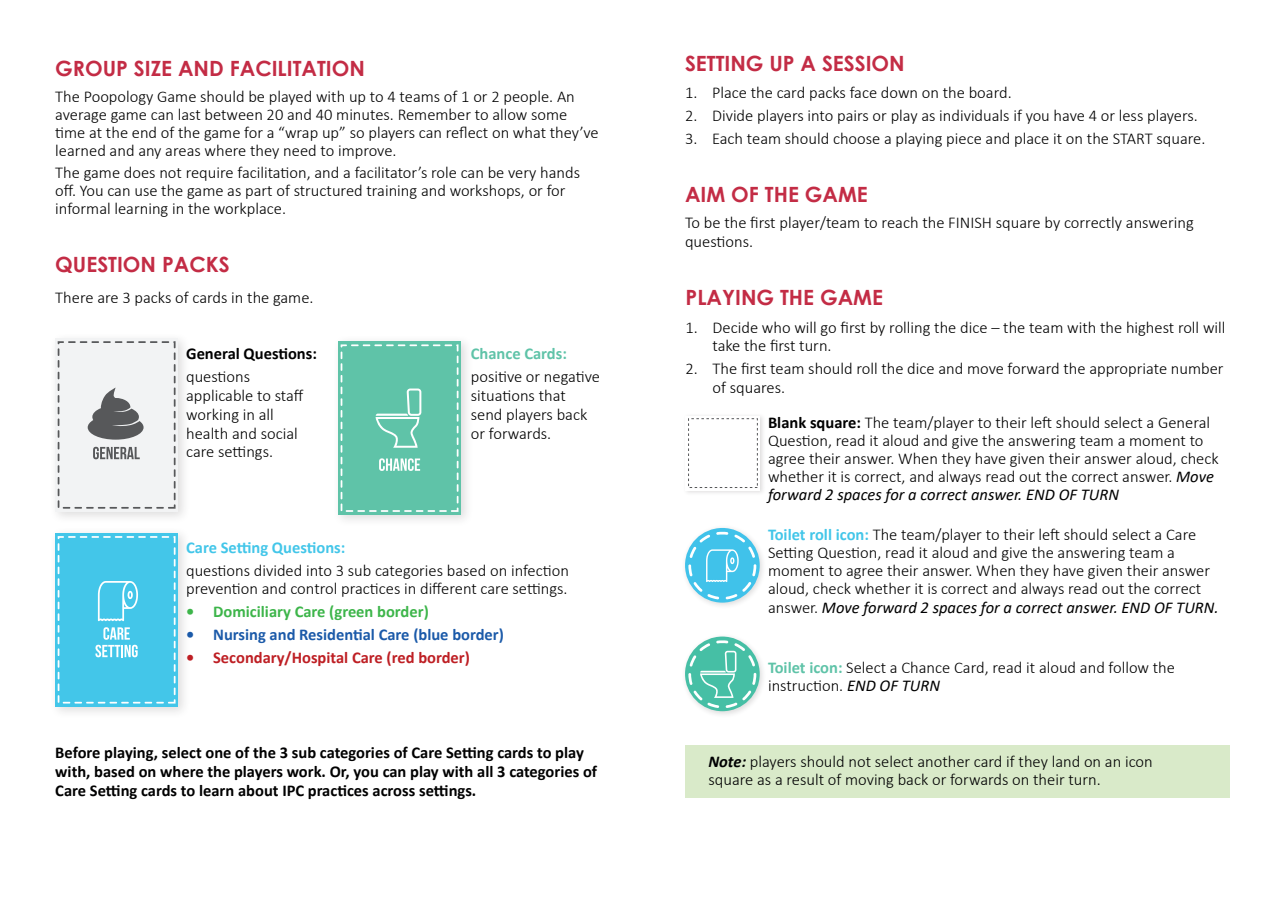
<style>
.page{position:relative;width:1285px;height:919px;background:#fff}
.page>*{position:absolute;margin:0;border:0;box-sizing:border-box;transform-origin:0 0}
.sub-heading{font:700 21px "Century Gothic";color:#c32c45}
.body{font:300 16.5px/18.8px "Calibri";color:#000001}
.body-2{font:700 16.5px/18.8px "Calibri";color:#000001}
.t1{font:700 16.5px "Calibri";color:#1b5aa9}
.t2{font:700 16.5px "Calibri";color:#be1f24}
.t3{font:700 16.5px "Calibri";color:#3db54a}
.body-3{font:700 16.5px "Calibri";color:#43c6e9}
.body-4{font:700 16.5px "Calibri";color:#5fc3a8}
.s1{font-weight:700}
.s2{font-weight:400;font-style:italic}
.s3{font-weight:700;color:#43c6e9}
.s4{font-weight:700;color:#5fc3a8}
.s5{font-weight:700;font-style:italic}
</style>
<div class="page">
<div style="left:685px;top:745px;width:544px;height:53px;background:#d9eac9"></div>
<div style="left:49px;top:526px;width:141px;height:193px;background:#231f20;opacity:.15"></div>
<svg style="left:55px;top:532px;width:123px;height:174px;fill:#43c6e9"></svg>
<svg style="left:58px;top:536px;width:117px;height:167px"></svg>
<div style="left:332px;top:335px;width:141px;height:192px;background:#231f20;opacity:.15"></div>
<div style="left:338px;top:341px;width:123px;height:174px;background:#5fc3a8"></div>
<svg style="left:340px;top:344px;width:118px;height:168px"></svg>
<div style="left:49px;top:332px;width:141px;height:192px;background:#231f20;opacity:.15"></div>
<svg style="left:55px;top:338px;width:123px;height:174px;fill:#f2f3f4"></svg>
<svg style="left:58px;top:341px;width:117px;height:167px"></svg>
<div style="left:682px;top:412px;width:84px;height:84px;background:#231f20;opacity:.15"></div>
<div style="left:685px;top:415px;width:75px;height:75px;background:#fff"></div>
<svg style="left:688px;top:418px;width:69px;height:70px"></svg>
<div style="left:681px;top:524px;width:85px;height:85px;background:#231f20;opacity:.15"></div>
<div style="left:685px;top:528px;width:74px;height:74px;background:#40c2ea;border-radius:50%"></div>
<svg style="left:688px;top:531px;width:68px;height:68px"></svg>
<div style="left:681px;top:633px;width:85px;height:85px;background:#231f20;opacity:.15"></div>
<div style="left:685px;top:636px;width:74px;height:75px;background:#46bfa5;border-radius:50%"></div>
<svg style="left:688px;top:640px;width:68px;height:68px"></svg>
<p class="sub-heading" style="left:685px;top:47px;width:221px">SETTING UP A SESSION</p>
<p class="body" style="left:685px;top:83px;width:328px">1. Place the card packs face down on the board.</p>
<p class="body" style="left:685px;top:106px;width:514px">2. Divide players into pairs or play as individuals if you have 4 or less players.</p>
<p class="body" style="left:685px;top:129px;width:522px">3. Each team should choose a playing piece and place it on the START square.</p>
<p class="sub-heading" style="left:685px;top:178px;width:184px">AIM OF THE GAME</p>
<p class="body" style="left:685px;top:213px;width:510px">To be the first player/team to reach the FINISH square by correctly answering questions.</p>
<p class="sub-heading" style="left:55px;top:52px;width:311px">GROUP SIZE AND FACILITATION</p>
<p class="body" style="left:55px;top:87px;width:545px;line-height:18px">The Poopology Game should be played with up to 4 teams of 1 or 2 people. An average game can last between 20 and 40 minutes. Remember to allow some time at the end of the game for a “wrap up” so players can reflect on what they’ve learned and any areas where they need to improve.</p>
<p class="body" style="left:55px;top:164px;width:526px;line-height:18px">The game does not require facilitation, and a facilitator’s role can be very hands off. You can use the game as part of structured training and workshops, or for informal learning in the workplace.</p>
<p class="sub-heading" style="left:55px;top:249px;width:176px">QUESTION PACKS</p>
<p class="body" style="left:55px;top:288px;width:260px">There are 3 packs of cards in the game.</p>
<p class="sub-heading" style="left:685px;top:282px;width:199px">PLAYING THE GAME</p>
<p class="body" style="left:712px;top:317px;width:514px;text-indent:-27px">1. Decide who will go first by rolling the dice – the team with the highest roll will take the first turn.</p>
<p class="body" style="left:712px;top:359px;width:512px;text-indent:-27px">2. The first team should roll the dice and move forward the appropriate number of squares.</p>
<p class="body" style="left:767px;top:413px;width:452px;line-height:18px"><span class="s1">Blank square:</span> The team/player to their left should select a General Question, read it aloud and give the answering team a moment to agree their answer. When they have given their answer aloud, check whether it is correct, and always read out the correct answer. <span class="s2">Move forward 2 spaces for a correct answer. END OF TURN</span></p>
<p class="body" style="left:767px;top:525px;width:452px;line-height:18.1px"><span class="s3">Toilet roll icon:</span> The team/player to their left should select a Care Setting Question, read it aloud and give the answering team a moment to agree their answer. When they have given their answer aloud, check whether it is correct and always read out the correct answer. <span class="s2">Move forward 2 spaces for a correct answer. END OF TURN.</span></p>
<p class="body-2" style="left:186px;top:344px;width:132px">General Questions:</p>
<p class="body" style="left:186px;top:367px;width:119px">questions applicable to staff working in all health and social care settings.</p>
<p class="body-4" style="left:471px;top:342px;width:98px">Chance Cards:</p>
<p class="body" style="left:471px;top:367px;width:131px">positive or negative situations that send players back or forwards.</p>
<p class="body-3" style="left:186px;top:535px;width:161px">Care Setting Questions:</p>
<p class="body" style="left:186px;top:560px;width:384px">questions divided into 3 sub categories based on infection prevention and control practices in different care settings.</p>
<p class="t3" style="left:186px;top:600px;width:244px">• Domiciliary Care (green border)</p>
<p class="t1" style="left:186px;top:623px;width:319px">• Nursing and Residential Care (blue border)</p>
<p class="t2" style="left:186px;top:646px;width:285px">• Secondary/Hospital Care (red border)</p>
<p class="body" style="left:767px;top:658px;width:408px;line-height:18px"><span class="s4">Toilet icon:</span> Select a Chance Card, read it aloud and follow the instruction. <span class="s2">END OF TURN</span></p>
<p class="body-2" style="left:55px;top:743px;width:543px">Before playing, select one of the 3 sub categories of Care Setting cards to play with, based on where the players work. Or, you can play with all 3 categories of<br>Care Setting cards to learn about IPC practices across settings.</p>
<p class="body" style="left:708px;top:752px;width:445px;line-height:18px"><span class="s5">Note:</span> players should not select another card if they land on an icon square as a result of moving back or forwards on their turn.</p>
</div>
